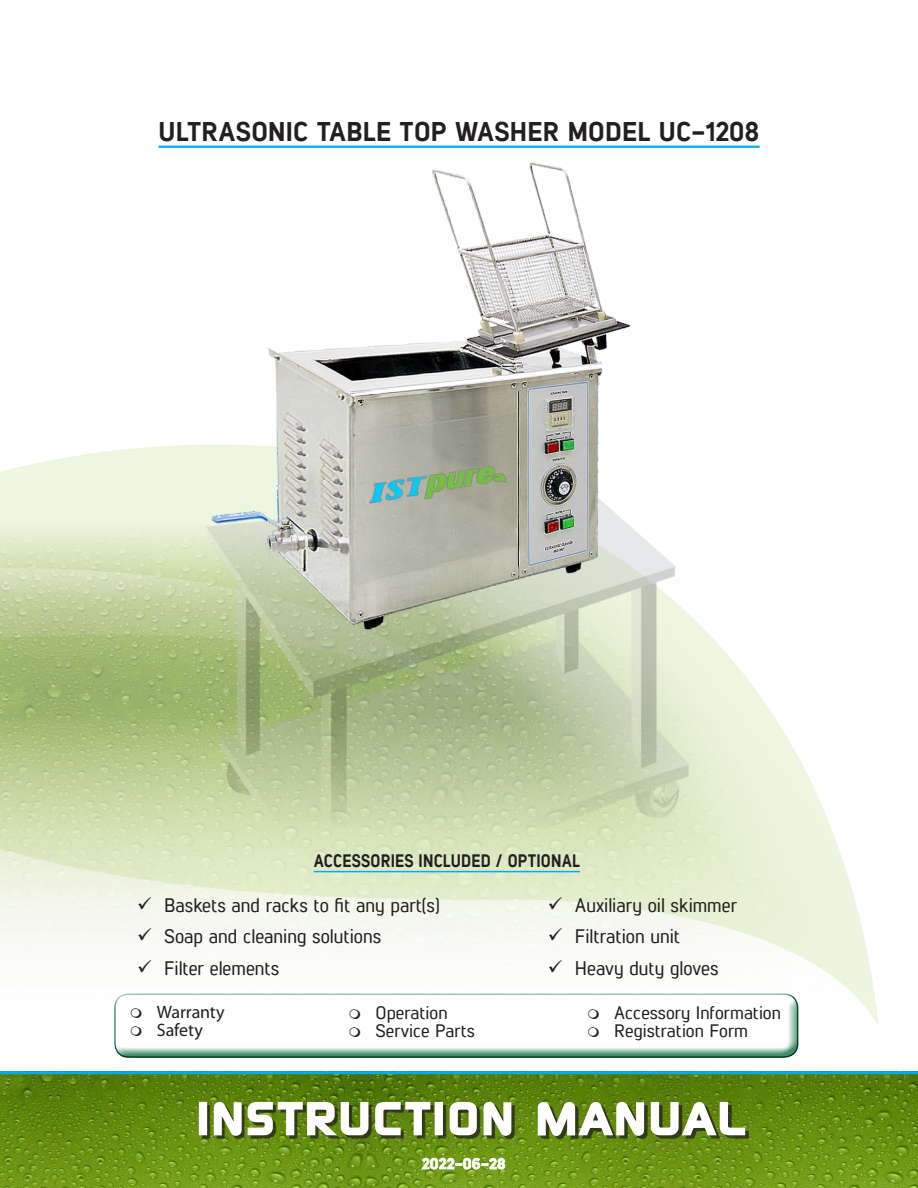
<style>
.page{position:relative;width:918px;height:1188px;background:#fff}
.page>*{position:absolute;margin:0;border:0;box-sizing:border-box;transform-origin:0 0}
.t1{font:61.5px "Sony Sketch EF";letter-spacing:.09em;color:#fff;scale:.83 1}
.t2{font:27px "Lintel Regular 6";letter-spacing:.01em;color:#231f20}
.t3{font:19.5px "Lintel Regular 5";color:#231f20}
.t4{font:18px "Lintel Regular 5";color:#231f20}
.t5{font:18px "Lintel Regular 6";letter-spacing:.01em;color:#231f20;scale:.9 1}
.t6{font:18px "Myriad Pro";letter-spacing:-.005em;color:#231f20}
.t7{font:15px "Lintel Regular 6";letter-spacing:.025em;color:#fff}
</style>
<div class="page">
<svg style="left:0;top:453px;width:97px;height:44px;fill:#eef6e0"></svg>
<img style="left:0;top:497px;width:879px;height:529px">
<img style="left:0;top:1074px;width:918px;height:114px">
<svg style="left:422px;top:1157px;width:83px;height:13px"></svg>
<div style="left:202px;top:1105px;width:547px;height:34px;background:#231f20;opacity:.75"></div>
<div style="left:199px;top:1102px;width:8px;height:33px;border:3px solid #fff"></div>
<svg style="left:212px;top:1097px;width:220px;height:44px"></svg>
<div style="left:435px;top:1102px;width:8px;height:33px;border:3px solid #fff"></div>
<svg style="left:447px;top:1097px;width:67px;height:44px"></svg>
<svg style="left:535px;top:1094px;width:212px;height:47px"></svg>
<hr style="left:0;top:1071px;width:918px;height:3px;background:#00aeef">
<hr style="left:159px;top:146px;width:601px;height:2px;background:#00aeef">
<div style="left:114px;top:993px;width:686px;height:56px;background:#fff;opacity:.75"></div>
<div style="left:114px;top:996px;width:686px;height:63px;background:#006637;opacity:.75"></div>
<img style="left:97px;top:145px;width:655px;height:827px">
<svg style="left:131px;top:1008px;width:11px;height:10px"></svg>
<svg style="left:131px;top:1026px;width:11px;height:10px"></svg>
<svg style="left:350px;top:1009px;width:10px;height:10px"></svg>
<svg style="left:350px;top:1027px;width:10px;height:10px"></svg>
<svg style="left:588px;top:1009px;width:11px;height:10px"></svg>
<svg style="left:588px;top:1027px;width:11px;height:10px"></svg>
<svg style="left:139px;top:896px;width:12px;height:13px"></svg>
<svg style="left:139px;top:928px;width:12px;height:13px"></svg>
<svg style="left:139px;top:959px;width:12px;height:13px"></svg>
<svg style="left:549px;top:896px;width:13px;height:13px"></svg>
<svg style="left:549px;top:928px;width:13px;height:13px"></svg>
<svg style="left:549px;top:959px;width:13px;height:13px"></svg>
<p class="t2" style="left:159px;top:112px;width:603px">ULTRASONIC TABLE TOP WASHER MODEL UC-1208</p>
<p class="t5" style="left:314px;top:848px;width:297px">ACCESSORIES INCLUDED / OPTIONAL</p>
<p class="t3" style="left:164px;top:891px;width:277px">Baskets and racks to fit any part(s)</p>
<p class="t3" style="left:164px;top:923px;width:219px">Soap and cleaning solutions</p>
<p class="t3" style="left:164px;top:954px;width:117px">Filter elements</p>
<p class="t3" style="left:575px;top:891px;width:164px">Auxiliary oil skimmer</p>
<p class="t3" style="left:575px;top:923px;width:107px">Filtration unit</p>
<p class="t3" style="left:575px;top:954px;width:145px">Heavy duty gloves</p>
<p class="t6" style="left:157px;top:1001px;width:69px">Warranty</p>
<p class="t6" style="left:157px;top:1019px;width:48px">Safety</p>
<p class="t4" style="left:376px;top:1000px;width:73px">Operation</p>
<p class="t4" style="left:376px;top:1018px;width:101px">Service Parts</p>
<p class="t4" style="left:614px;top:1000px;width:168px">Accessory Information</p>
<p class="t4" style="left:614px;top:1018px;width:135px">Registration Form</p>
<p class="t1" style="left:198px;top:1084px;width:659px">INSTRUCTION MANUAL</p>
<p class="t7" style="left:422px;top:1153px;width:85px">2022-06-28</p>
</div>
